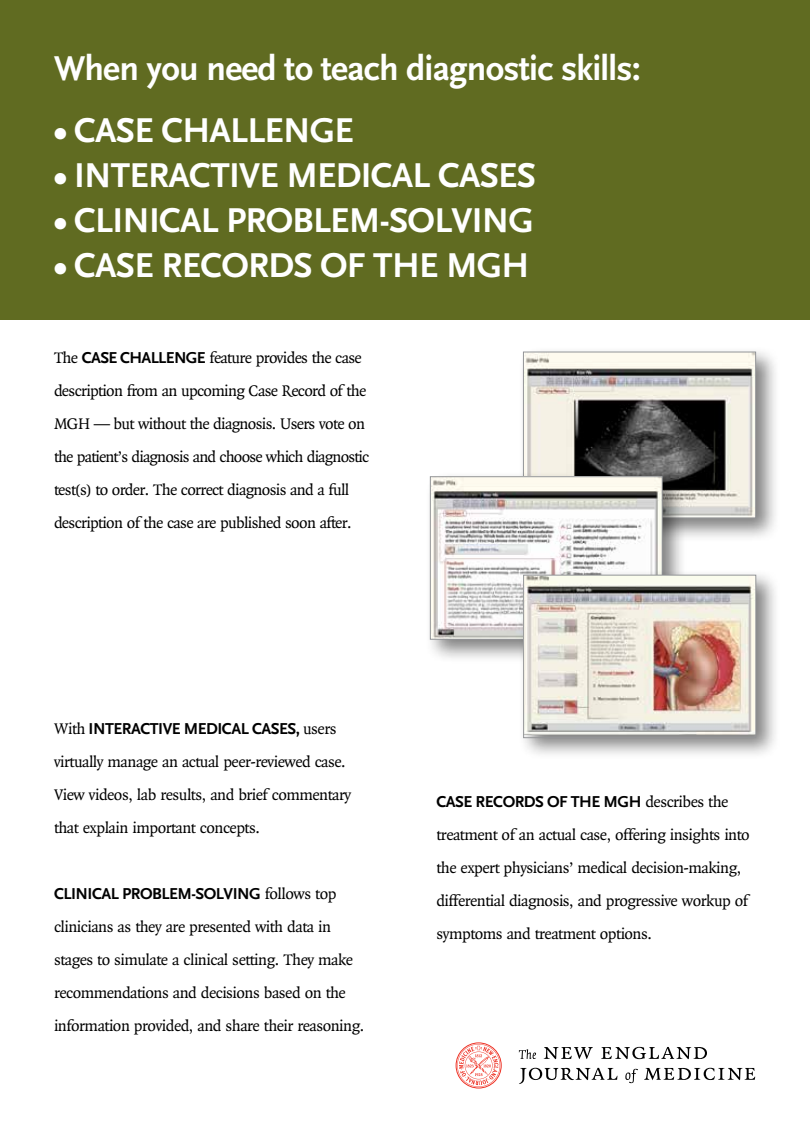
<style>
.page{position:relative;width:810px;height:1134px;background:#fff}
.page>*{position:absolute;margin:0;border:0;box-sizing:border-box;transform-origin:0 0}
.t1{font:700 36px "OTNEJM Scala Sans LF";letter-spacing:-.02em;color:#fff}
.t2{font:16.5px/33px "OTNEJM Quadraat";letter-spacing:-.03em;color:#000}
.t3{font:700 16.5px "OTNEJM Scala Sans OSF";letter-spacing:-.03em;color:#000}
.t4{font:700 16.5px "OTNEJM Scala Sans LF";letter-spacing:-.03em;color:#000}
.s1{font-family:"OTNEJM Scala Sans OSF";font-weight:700}
.s2{font-family:"OTNEJM Quadraat";font-weight:400}
</style>
<div class="page">
<div style="left:0;top:0;width:810px;height:319px;background:#606b21"></div>
<svg style="left:519px;top:1049px;width:17px;height:10px"></svg>
<svg style="left:544px;top:1047px;width:49px;height:12px"></svg>
<svg style="left:601px;top:1047px;width:106px;height:12px"></svg>
<svg style="left:519px;top:1068px;width:98px;height:16px"></svg>
<svg style="left:625px;top:1069px;width:13px;height:14px"></svg>
<svg style="left:644px;top:1068px;width:111px;height:12px"></svg>
<svg style="left:456px;top:1042px;width:46px;height:47px"></svg>
<div style="left:518px;top:346px;width:263px;height:197px;background:#000;opacity:.5"></div>
<img style="left:525px;top:354px;width:229px;height:162px">
<div style="left:523px;top:352px;width:233px;height:166px;border:1px solid #939598"></div>
<div style="left:424px;top:471px;width:263px;height:193px;background:#000;opacity:.5"></div>
<img style="left:432px;top:479px;width:228px;height:158px">
<div style="left:518px;top:569px;width:263px;height:193px;background:#000;opacity:.5"></div>
<img style="left:525px;top:577px;width:229px;height:158px">
<div style="left:523px;top:575px;width:233px;height:163px;border:1px solid #939598"></div>
<h1 class="t1" style="left:54px;top:49px;width:588px">When you need to teach diagnostic skills:</h1>
<h1 class="t1" style="left:54px;top:111px;width:301px">• CASE CHALLENGE</h1>
<h1 class="t1" style="left:54px;top:156px;width:484px">• INTERACTIVE MEDICAL CASES</h1>
<h1 class="t1" style="left:54px;top:201px;width:481px">• CLINICAL PROBLEM-SOLVING</h1>
<h1 class="t1" style="left:54px;top:246px;width:477px">• CASE RECORDS OF THE MGH</h1>
<p class="t2" style="left:54px;top:341px;width:317px">The <span class="s1">CASE CHALLENGE</span> feature provides the case description from an upcoming Case Record of the MGH — but without the diagnosis. Users vote on the patient’s diagnosis and choose which diagnostic test(s) to order. The correct diagnosis and a full description of the case are published soon after.</p>
<p class="t3" style="left:54px;top:719px;width:284px"><span class="s2">With</span> INTERACTIVE MEDICAL CASES, <span class="s2">users</span></p>
<p class="t2" style="left:54px;top:745px;width:299px">virtually manage an actual peer-reviewed case.<br>View videos, lab results, and brief commentary that explain important concepts.</p>
<p class="t4" style="left:54px;top:884px;width:284px">CLINICAL PROBLEM-SOLVING <span class="s2">follows top</span></p>
<p class="t2" style="left:54px;top:910px;width:312px">clinicians as they are presented with data in stages to simulate a clinical setting. They make recommendations and decisions based on the information provided, and share their reasoning.</p>
<p class="t3" style="left:436px;top:792px;width:294px">CASE RECORDS OF THE MGH <span class="s2">describes the</span></p>
<p class="t2" style="left:436px;top:818px;width:315px">treatment of an actual case, offering insights into the expert physicians’ medical decision-making, differential diagnosis, and progressive workup of symptoms and treatment options.</p>
</div>
